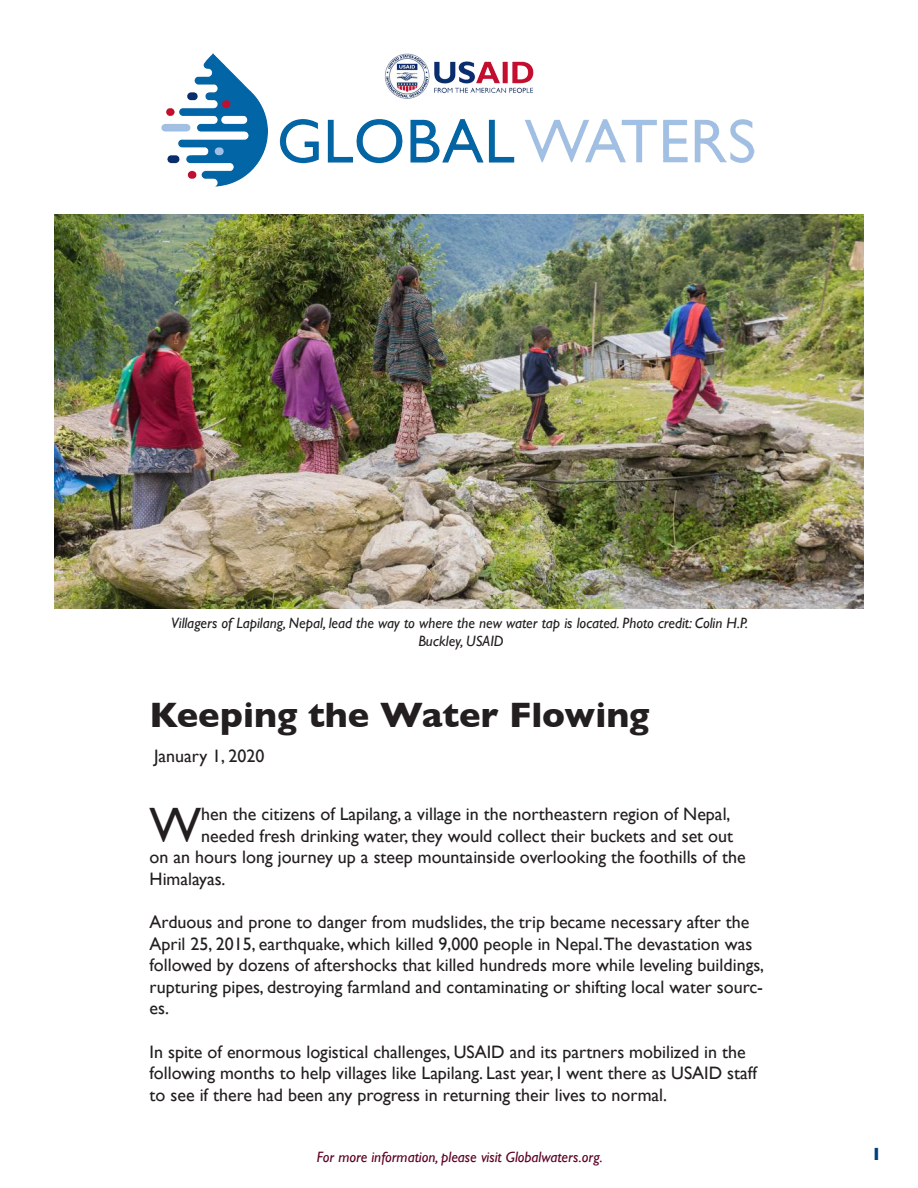
<style>
.page{position:relative;width:918px;height:1188px;background:#fff}
.page>*{position:absolute;margin:0;border:0;box-sizing:border-box;transform-origin:0 0}
.Drop_Cap{font:49.65px "Gill Sans";color:#231f20}
.Headline{font:700 36px "Gill Sans";color:#231f20}
.Drop_Cap-2{font:18px/21.6px "Gill Sans";color:#231f20}
.t1{font:700 18px "Gill Sans";color:#01427c}
.Captions{font:italic 15px "Gill Sans";color:#231f20}
.t2{font:italic 15px "Gill Sans";color:#5d0023}
</style>
<div class="page">
<img style="left:161px;top:54px;width:594px;height:133px">
<img style="left:54px;top:214px;width:810px;height:395px">
<p class="Captions" style="left:171px;top:615px;width:579px">Villagers of Lapilang, Nepal, lead the way to where the new water tap is located. Photo credit: Colin H.P.</p>
<p class="Captions" style="left:418px;top:633px;width:87px">Buckley, USAID</p>
<p class="Headline" style="left:150px;top:686px;width:501px">Keeping the Water Flowing</p>
<p class="Drop_Cap-2" style="left:154px;top:745px;width:112px">January 1, 2020</p>
<p class="Drop_Cap" style="left:150px;top:796px;width:53px">W</p>
<p class="Drop_Cap-2" style="left:201px;top:803px;width:531px">hen the citizens of Lapilang, a village in the northeastern region of Nepal,</p>
<p class="Drop_Cap-2" style="left:201px;top:825px;width:533px">needed fresh drinking water, they would collect their buckets and set out</p>
<p class="Drop_Cap-2" style="left:150px;top:846px;width:598px">on an hours long journey up a steep mountainside overlooking the foothills of the</p>
<p class="Drop_Cap-2" style="left:150px;top:868px;width:77px">Himalayas.</p>
<p class="Drop_Cap-2" style="left:150px;top:911px;width:616px">Arduous and prone to danger from mudslides, the trip became necessary after the April 25, 2015, earthquake, which killed 9,000 people in Nepal.The devastation was followed by dozens of aftershocks that killed hundreds more while leveling buildings, rupturing pipes, destroying farmland and contaminating or shifting local water sourc&shy;es.</p>
<p class="Drop_Cap-2" style="left:150px;top:1041px;width:609px">In spite of enormous logistical challenges, USAID and its partners mobilized in the following months to help villages like Lapilang. Last year, I went there as USAID staff to see if there had been any progress in returning their lives to normal.</p>
<p class="t2" style="left:317px;top:1149px;width:287px">For more information, please visit Globalwaters.org.</p>
<p class="t1" style="left:871px;top:1139px;width:12px">1</p>
</div>
